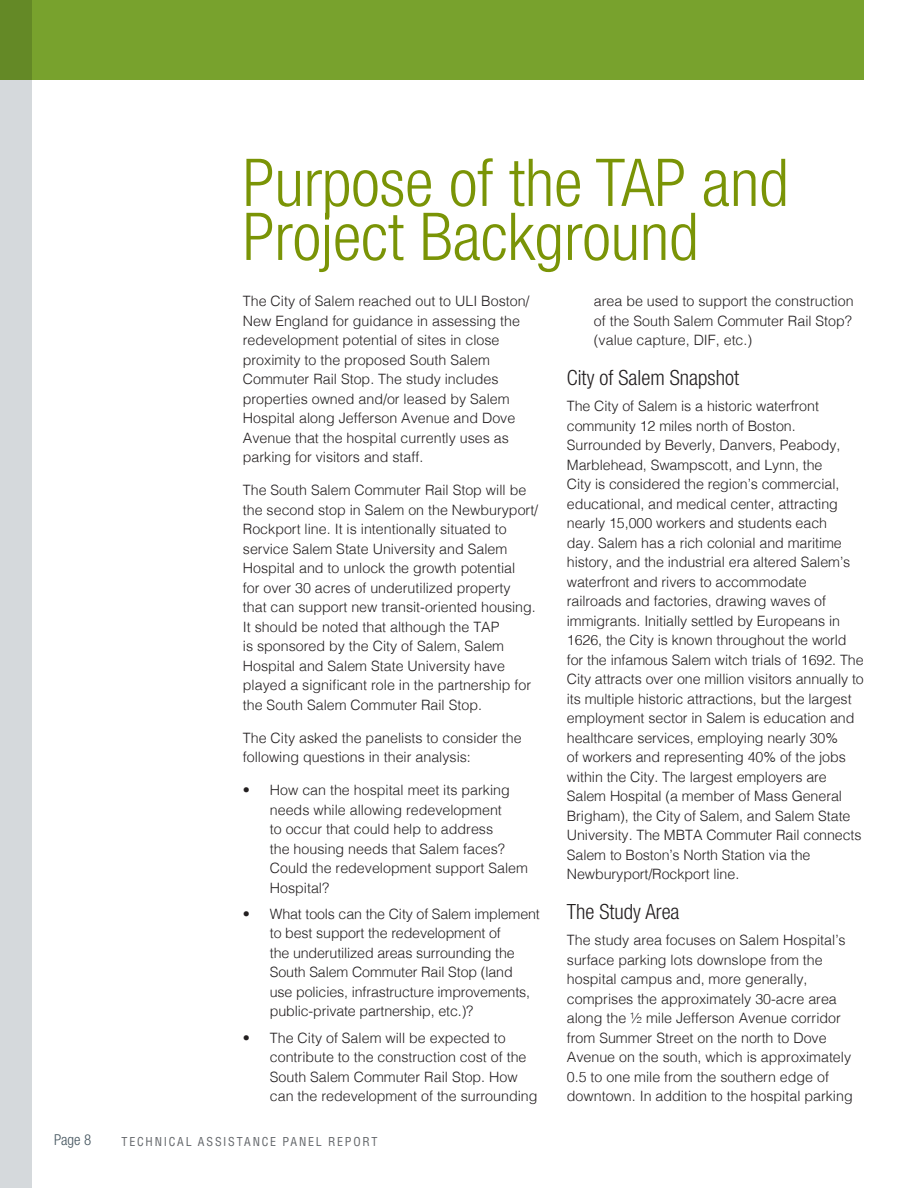
<style>
.page{position:relative;width:918px;height:1188px;background:#fff}
.page>*{position:absolute;margin:0;border:0;box-sizing:border-box;transform-origin:0 0}
.t1{font:300 condensed 66px/54px "Helvetica Neue LT Com";color:#7a9406}
.t2{font:300 condensed 21px "Helvetica Neue LT Com";color:#231f20}
.t3{font:300 condensed 15px "Helvetica Neue LT Com";color:#45555f}
.t4{font:300 14.25px/19.5px "Helvetica";color:#231f20}
.t5{font:condensed 12px "Helvetica LT Std";letter-spacing:.15em;color:#63666a}
</style>
<div class="page">
<div style="left:0;top:0;width:864px;height:80px;background:#78a22d"></div>
<div style="left:0;top:0;width:32px;height:1188px;background:#d5d9dc"></div>
<p class="t1" style="left:243px;top:155px;width:547px">Purpose of the TAP and<br>Project Background</p>
<p class="t4" style="left:243px;top:290px;width:288px">The City of Salem reached out to ULI Boston/ New England for guidance in assessing the redevelopment potential of sites in close proximity to the proposed South Salem Commuter Rail Stop. The study includes properties owned and/or leased by Salem Hospital along Jefferson Avenue and Dove Avenue that the hospital currently uses as parking for visitors and staff.</p>
<p class="t4" style="left:243px;top:479px;width:297px">The South Salem Commuter Rail Stop will be the second stop in Salem on the Newburyport/ Rockport line. It is intentionally situated to service Salem State University and Salem Hospital and to unlock the growth potential<br>for over 30 acres of underutilized property<br>that can support new transit-oriented housing.<br>It should be noted that although the TAP<br>is sponsored by the City of Salem, Salem Hospital and Salem State University have played a significant role in the partnership for the South Salem Commuter Rail Stop.</p>
<p class="t4" style="left:243px;top:727px;width:280px">The City asked the panelists to consider the following questions in their analysis:</p>
<p class="t4" style="left:270px;top:779px;width:260px;text-indent:-27px">• How can the hospital meet its parking needs while allowing redevelopment<br>to occur that could help to address<br>the housing needs that Salem faces?<br>Could the redevelopment support Salem<br>Hospital?</p>
<p class="t4" style="left:270px;top:903px;width:272px;text-indent:-27px">• What tools can the City of Salem implement to best support the redevelopment of<br>the underutilized areas surrounding the South Salem Commuter Rail Stop (land<br>use policies, infrastructure improvements, public-private partnership, etc.)?</p>
<p class="t4" style="left:270px;top:1027px;width:269px;text-indent:-27px">• The City of Salem will be expected to contribute to the construction cost of the South Salem Commuter Rail Stop. How can the redevelopment of the surrounding</p>
<p class="t4" style="left:594px;top:290px;width:261px;text-align:justify">area be used to support the construction of the South Salem Commuter Rail Stop? (value capture, DIF, etc.)</p>
<p class="t2" style="left:567px;top:365px;width:174px">City of Salem Snapshot</p>
<p class="t4" style="left:567px;top:395px;width:298px">The City of Salem is a historic waterfront community 12 miles north of Boston.<br>Surrounded by Beverly, Danvers, Peabody, Marblehead, Swampscott, and Lynn, the<br>City is considered the region’s commercial, educational, and medical center, attracting nearly 15,000 workers and students each<br>day. Salem has a rich colonial and maritime history, and the industrial era altered Salem’s waterfront and rivers to accommodate railroads and factories, drawing waves of immigrants. Initially settled by Europeans in 1626, the City is known throughout the world for the infamous Salem witch trials of 1692. The City attracts over one million visitors annually to its multiple historic attractions, but the largest employment sector in Salem is education and healthcare services, employing nearly 30%<br>of workers and representing 40% of the jobs within the City. The largest employers are Salem Hospital (a member of Mass General Brigham), the City of Salem, and Salem State University. The MBTA Commuter Rail connects Salem to Boston’s North Station via the Newburyport/Rockport line.</p>
<p class="t2" style="left:567px;top:899px;width:114px">The Study Area</p>
<p class="t4" style="left:567px;top:929px;width:287px">The study area focuses on Salem Hospital’s surface parking lots downslope from the hospital campus and, more generally, comprises the approximately 30-acre area along the ½ mile Jefferson Avenue corridor from Summer Street on the north to Dove Avenue on the south, which is approximately 0.5 to one mile from the southern edge of downtown. In addition to the hospital parking</p>
<p class="t3" style="left:54px;top:1131px;width:39px">Page 8</p>
<p class="t5" style="left:122px;top:1134px;width:258px">TECHNICAL ASSISTANCE PANEL REPORT</p>
</div>
